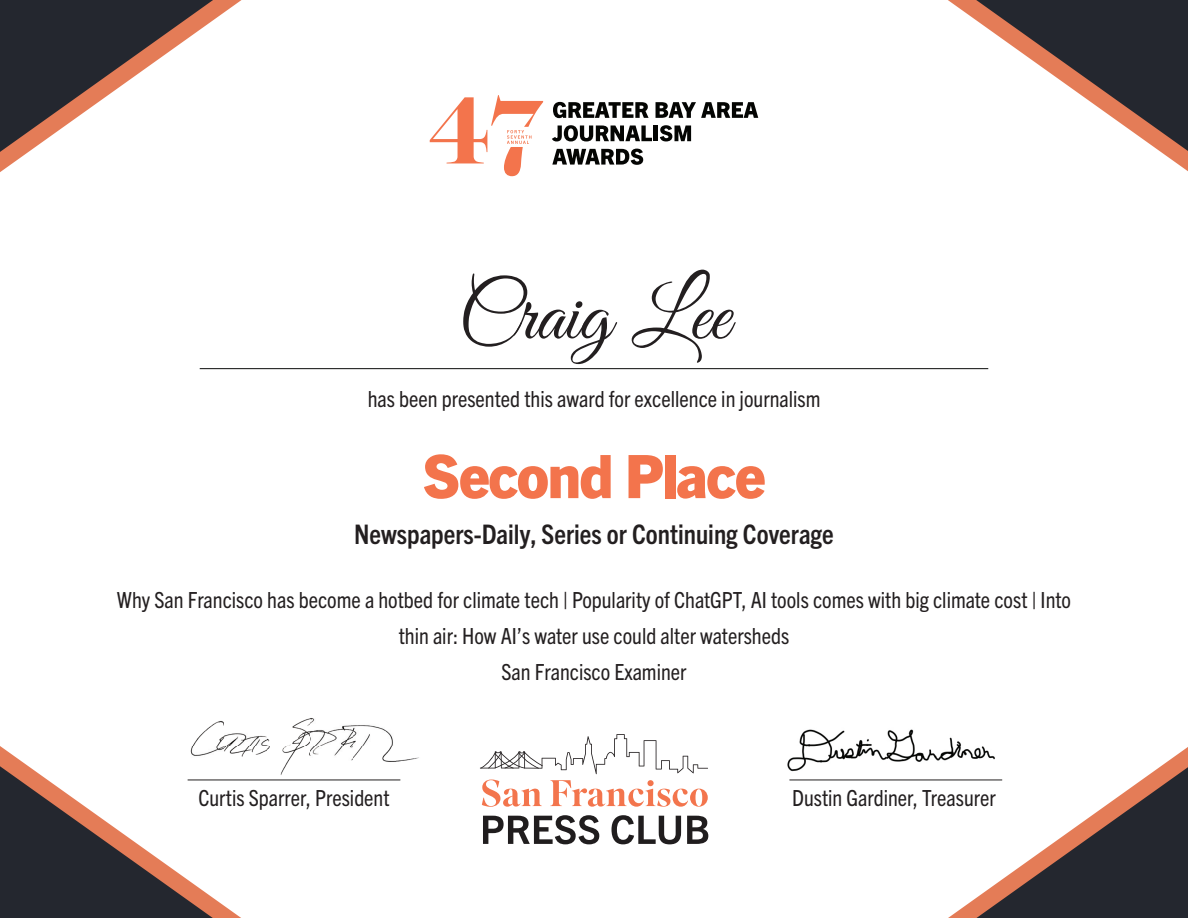
<style>
.page{position:relative;width:1188px;height:918px;background:#fff}
.page>*{position:absolute;margin:0;border:0;box-sizing:border-box;transform-origin:0 0}
.t1{font:81px "Great Vibes";color:#231f20}
.t2{font:800 60px "Trade Gothic Next LT Pro";letter-spacing:-.03em;color:#f3744c}
.t3{font:700 condensed 27px "Trade Gothic Next";color:#231f20}
.t4{font:condensed 22.5px/36px "Trade Gothic Next";color:#231f20;text-align:center}
</style>
<div class="page">
<img style="left:787px;top:729px;width:197px;height:43px">
<img style="left:192px;top:718px;width:227px;height:63px">
<hr style="left:188px;top:780px;width:212px;height:1px;background:#231f20">
<hr style="left:789px;top:780px;width:213px;height:1px;background:#231f20">
<svg style="left:553px;top:102px;width:96px;height:16px"></svg>
<svg style="left:656px;top:102px;width:102px;height:16px"></svg>
<svg style="left:552px;top:125px;width:100px;height:16px"></svg>
<hr style="left:654px;top:126px;width:4px;height:15px;background:#040503">
<svg style="left:660px;top:125px;width:31px;height:16px"></svg>
<svg style="left:552px;top:149px;width:91px;height:16px"></svg>
<svg style="left:430px;top:95px;width:113px;height:81px"></svg>
<svg style="left:948px;top:747px;width:240px;height:171px"></svg>
<svg style="left:0;top:0;width:242px;height:172px"></svg>
<svg style="left:0;top:746px;width:241px;height:172px"></svg>
<svg style="left:948px;top:0;width:240px;height:171px"></svg>
<svg style="left:480px;top:734px;width:228px;height:40px"></svg>
<svg style="left:483px;top:815px;width:116px;height:29px"></svg>
<svg style="left:612px;top:815px;width:69px;height:29px"></svg>
<svg style="left:687px;top:816px;width:21px;height:28px"></svg>
<svg style="left:482px;top:780px;width:60px;height:27px"></svg>
<svg style="left:550px;top:780px;width:158px;height:27px"></svg>
<hr style="left:200px;top:368px;width:788px;height:1px;background:#0b0c0b">
<h1 class="t1" style="left:458px;top:270px;width:273px">Craig Lee</h1>
<p class="t4" style="left:368px;top:381px;width:454px">has been presented this award for excellence in journalism</p>
<h2 class="t2" style="left:422px;top:435px;width:345px">Second Place</h2>
<p class="t3" style="left:354px;top:518px;width:481px">Newspapers-Daily, Series or Continuing Coverage</p>
<p class="t4" style="left:117px;top:582px;width:956px">Why San Francisco has become a hotbed for climate tech | Popularity of ChatGPT, AI tools comes with big climate cost | Into thin air: How AI’s water use could alter watersheds<br>San Francisco Examiner</p>
<p class="t4" style="left:198px;top:779px;width:193px">Curtis Sparrer, President</p>
<p class="t4" style="left:792px;top:779px;width:205px">Dustin Gardiner, Treasurer</p>
</div>
